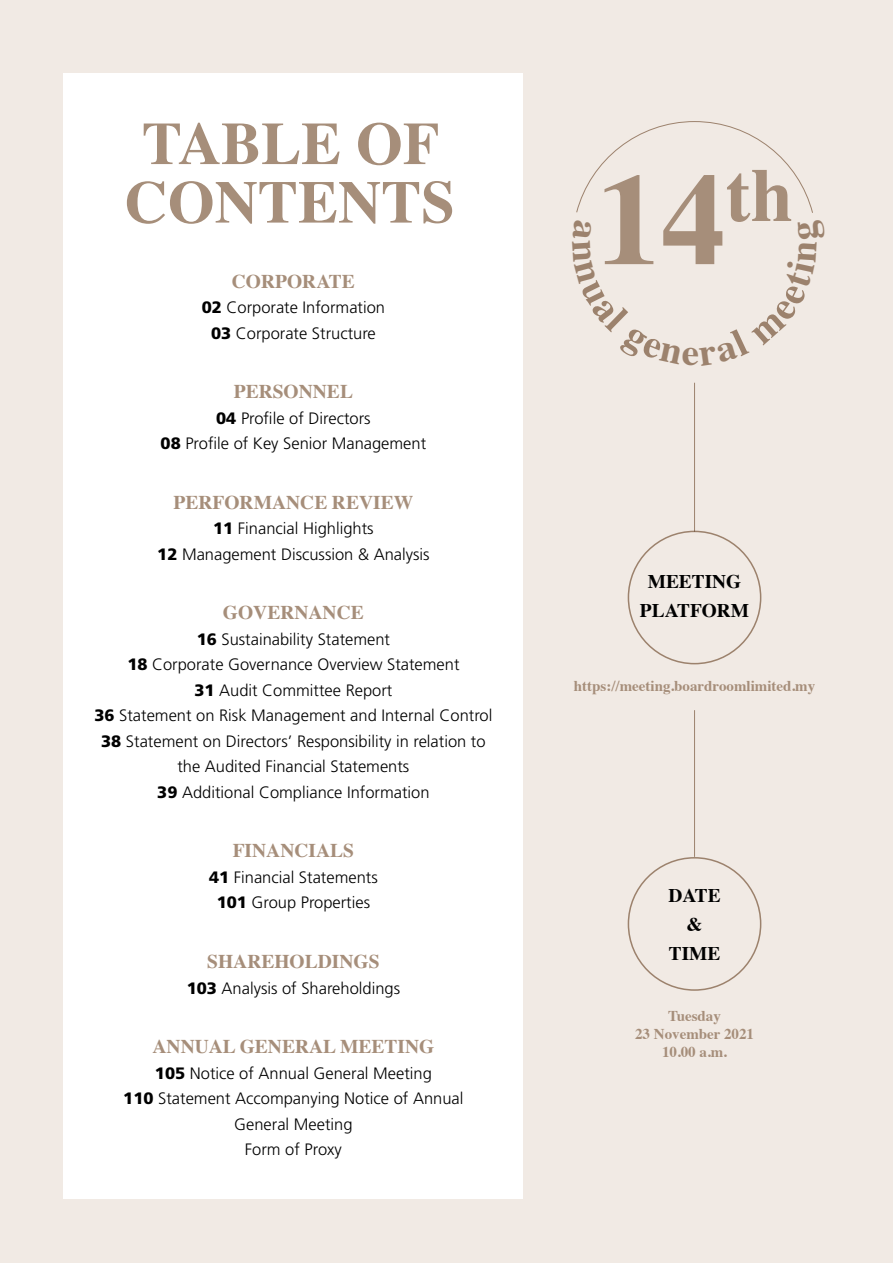
<style>
.page{position:relative;width:893px;height:1263px;background:#f1eae4}
.page>*{position:absolute;margin:0;border:0;box-sizing:border-box;transform-origin:0 0}
.t1{font:700 129.6px "Times";color:#a68e7a}
.t2{font:700 75.6px "Times";color:#a68e7a}
.t3{font:700 60px/58.5px "Times";color:#a68e7a}
.t4{font:700 19.5px "Times";color:#a68e7a}
.t5{font:700 19.35px/29px "Times";color:#000;text-align:center}
.t6{font:300 16.5px/25.5px "Frutiger LT Std";color:#000;text-align:center}
.t7{font:700 15px/18px "Times";color:#a68e7a;text-align:center}
.s1{font-weight:900}
</style>
<div class="page">
<svg style="left:576px;top:121px;width:237px;height:92px"></svg>
<hr style="left:694px;top:383px;width:1px;height:148px;background:#a68e7a">
<hr style="left:694px;top:710px;width:1px;height:147px;background:#a68e7a">
<div style="left:64px;top:73px;width:459px;height:1125px;background:#fff"></div>
<h3 class="t3" style="left:125px;top:108px;width:332px">TABLE OF<br>CONTENTS</h3>
<p class="t4" style="left:232px;top:263px;width:125px">CORPORATE</p>
<p class="t6" style="left:202px;top:295px;width:185px"><span class="s1">02</span> Corporate Information<br><span class="s1">03</span> Corporate Structure</p>
<p class="t4" style="left:234px;top:373px;width:121px">PERSONNEL</p>
<p class="t6" style="left:161px;top:406px;width:267px"><span class="s1">04</span> Profile of Directors<br><span class="s1">08</span> Profile of Key Senior Management</p>
<p class="t4" style="left:174px;top:484px;width:241px">PERFORMANCE REVIEW</p>
<p class="t6" style="left:157px;top:516px;width:274px"><span class="s1">11</span> Financial Highlights<br><span class="s1">12</span> Management Discussion &amp; Analysis</p>
<p class="t4" style="left:223px;top:594px;width:142px">GOVERNANCE</p>
<p class="t6" style="left:94px;top:627px;width:399px"><span class="s1">16</span> Sustainability Statement<br><span class="s1">18</span> Corporate Governance Overview Statement<br><span class="s1">31</span> Audit Committee Report<br><span class="s1">36</span> Statement on Risk Management and Internal Control <span class="s1">38</span> Statement on Directors’ Responsibility in relation to the Audited Financial Statements<br><span class="s1">39</span> Additional Compliance Information</p>
<p class="t4" style="left:233px;top:832px;width:123px">FINANCIALS</p>
<p class="t6" style="left:209px;top:865px;width:170px"><span class="s1">41</span> Financial Statements<br><span class="s1">101</span> Group Properties</p>
<p class="t4" style="left:207px;top:943px;width:174px">SHAREHOLDINGS</p>
<p class="t6" style="left:187px;top:975px;width:215px"><span class="s1">103</span> Analysis of Shareholdings</p>
<p class="t4" style="left:153px;top:1028px;width:283px">ANNUAL GENERAL MEETING</p>
<p class="t6" style="left:123px;top:1060px;width:342px"><span class="s1">105</span> Notice of Annual General Meeting<br><span class="s1">110</span> Statement Accompanying Notice of Annual<br>General Meeting<br>Form of Proxy</p>
<h1 class="t1" style="left:596px;top:96px;width:131px">14</h1>
<h2 class="t2" style="left:726px;top:123px;width:69px">th</h2>
<p class="t5" style="left:640px;top:565px;width:111px">MEETING<br>PLATFORM</p>
<p class="t7" style="left:574px;top:676px;width:243px">https://meeting.boardroomlimited.my</p>
<p class="t5" style="left:668px;top:879px;width:54px">DATE &amp;<br>TIME</p>
<p class="t7" style="left:635px;top:1005px;width:120px">Tuesday<br>23 November 2021<br>10.00 a.m.</p>
</div>
